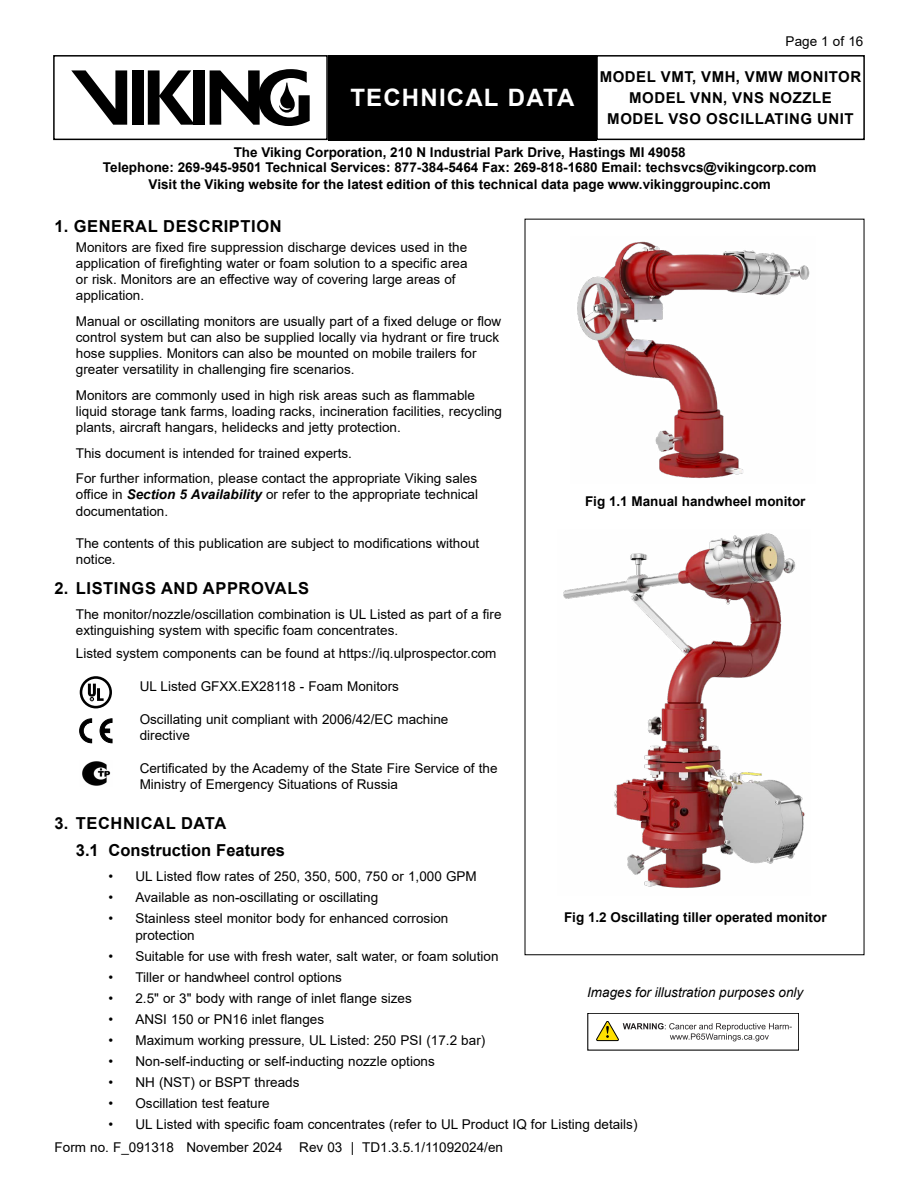
<style>
.page{position:relative;width:918px;height:1188px;background:#fff}
.page>*{position:absolute;margin:0;border:0;box-sizing:border-box;transform-origin:0 0}
.t1{font:700 24px "Arial";letter-spacing:.05em;color:#fff}
.t2{font:700 16.5px "Arial";letter-spacing:.035em;color:#000}
.t3{font:700 16.5px/27px "Arial";color:#000}
.t4{font:700 15px/21px "Arial";letter-spacing:.035em;color:#000;text-align:center}
.t5{font:13.5px/16.2px "Arial";color:#000}
.t6{font:700 13.5px/15.6px "Arial";color:#000;text-align:center}
.t7{font:italic 13.5px "Arial";color:#000}
.s1{font-weight:700;font-style:italic}
</style>
<div class="page">
<div style="left:596px;top:55px;width:269px;height:85px;border:2px solid #000"></div>
<div style="left:328px;top:55px;width:268px;height:85px;background:#000"></div>
<div style="left:193px;top:70px;width:12px;height:55px;background:#000"></div>
<div style="left:132px;top:70px;width:11px;height:55px;background:#000"></div>
<svg style="left:148px;top:70px;width:45px;height:55px"></svg>
<svg style="left:71px;top:70px;width:56px;height:55px"></svg>
<svg style="left:210px;top:69px;width:100px;height:57px"></svg>
<div style="left:53px;top:55px;width:275px;height:85px;border:2px solid #000"></div>
<img style="left:577px;top:241px;width:233px;height:238px">
<svg style="left:88px;top:684px;width:16px;height:17px"></svg>
<div style="left:80px;top:676px;width:32px;height:32px;border:3px solid #000;border-radius:50%"></div>
<svg style="left:80px;top:719px;width:12px;height:24px"></svg>
<svg style="left:100px;top:719px;width:12px;height:24px"></svg>
<img style="left:563px;top:533px;width:242px;height:355px">
<div style="left:588px;top:1013px;width:211px;height:37px;border:1px solid #000"></div>
<svg style="left:596px;top:1021px;width:196px;height:20px"></svg>
<img style="left:82px;top:761px;width:29px;height:25px">
<h1 class="t1" style="left:350px;top:81px;width:226px">TECHNICAL DATA</h1>
<p class="t5" style="left:786px;top:33px;width:79px">Page 1 of 16</p>
<p class="t4" style="left:600px;top:66px;width:263px">MODEL VMT, VMH, VMW MONITOR<br>MODEL VNN, VNS NOZZLE<br>MODEL VSO OSCILLATING UNIT</p>
<p class="t6" style="left:103px;top:145px;width:715px">The Viking Corporation, 210 N Industrial Park Drive, Hastings MI 49058<br>Telephone: 269-945-9501 Technical Services: 877-384-5464 Fax: 269-818-1680 Email: techsvcs@vikingcorp.com<br>Visit the Viking website for the latest edition of this technical data page www.vikinggroupinc.com</p>
<p class="t2" style="left:55px;top:215px;width:229px">1. GENERAL DESCRIPTION</p>
<p class="t5" style="left:76px;top:239px;width:393px">Monitors are fixed fire suppression discharge devices used in the application of firefighting water or foam solution to a specific area or risk. Monitors are an effective way of covering large areas of application.</p>
<p class="t5" style="left:76px;top:313px;width:427px">Manual or oscillating monitors are usually part of a fixed deluge or flow control system but can also be supplied locally via hydrant or fire truck hose supplies. Monitors can also be mounted on mobile trailers for greater versatility in challenging fire scenarios.</p>
<p class="t5" style="left:76px;top:387px;width:428px">Monitors are commonly used in high risk areas such as flammable liquid storage tank farms, loading racks, incineration facilities, recycling plants, aircraft hangars, helidecks and jetty protection.</p>
<p class="t5" style="left:76px;top:440px;width:403px;line-height:25.5px">This document is intended for trained experts.<br>For further information, please contact the appropriate Viking sales</p>
<p class="t5" style="left:76px;top:487px;width:404px">office in <span class="s1">Section 5 Availability</span> or refer to the appropriate technical documentation.</p>
<p class="t5" style="left:76px;top:535px;width:405px">The contents of this publication are subject to modifications without notice.</p>
<p class="t2" style="left:55px;top:576px;width:256px">2. LISTINGS AND APPROVALS</p>
<p class="t5" style="left:76px;top:606px;width:427px">The monitor/nozzle/oscillation combination is UL Listed as part of a fire extinguishing system with specific foam concentrates.</p>
<p class="t5" style="left:76px;top:645px;width:422px">Listed system components can be found at https://iq.ulprospector.com</p>
<p class="t5" style="left:140px;top:678px;width:261px">UL Listed GFXX.EX28118 - Foam Monitors</p>
<p class="t5" style="left:140px;top:711px;width:310px">Oscillating unit compliant with 2006/42/EC machine directive</p>
<p class="t5" style="left:140px;top:760px;width:359px">Certificated by the Academy of the State Fire Service of the<br>Ministry of Emergency Situations of Russia</p>
<p class="t3" style="left:76px;top:810px;width:211px;text-indent:-21px">3. TECHNICAL DATA<br>3.1 Construction Features</p>
<p class="t5" style="left:108px;top:868px;width:370px">• UL Listed flow rates of 250, 350, 500, 750 or 1,000 GPM</p>
<p class="t5" style="left:108px;top:889px;width:271px">• Available as non-oscillating or oscillating</p>
<p class="t5" style="left:135px;top:910px;width:314px;text-indent:-27px">• Stainless steel monitor body for enhanced corrosion protection</p>
<p class="t5" style="left:108px;top:948px;width:392px">• Suitable for use with fresh water, salt water, or foam solution</p>
<p class="t5" style="left:108px;top:969px;width:235px">• Tiller or handwheel control options</p>
<p class="t5" style="left:108px;top:990px;width:305px">• 2.5" or 3" body with range of inlet flange sizes</p>
<p class="t5" style="left:108px;top:1011px;width:217px">• ANSI 150 or PN16 inlet flanges</p>
<p class="t5" style="left:108px;top:1032px;width:378px">• Maximum working pressure, UL Listed: 250 PSI (17.2 bar)</p>
<p class="t5" style="left:108px;top:1053px;width:328px">• Non-self-inducting or self-inducting nozzle options</p>
<p class="t5" style="left:108px;top:1074px;width:193px">• NH (NST) or BSPT threads</p>
<p class="t5" style="left:108px;top:1095px;width:163px">• Oscillation test feature</p>
<p class="t5" style="left:108px;top:1116px;width:531px">• UL Listed with specific foam concentrates (refer to UL Product IQ for Listing details)</p>
<p class="t6" style="left:585px;top:494px;width:222px">Fig 1.1 Manual handwheel monitor</p>
<p class="t6" style="left:564px;top:910px;width:264px">Fig 1.2 Oscillating tiller operated monitor</p>
<p class="t7" style="left:587px;top:984px;width:218px">Images for illustration purposes only</p>
<p class="t5" style="left:55px;top:1139px;width:450px">Form no. F_091318 November 2024 Rev 03 | TD1.3.5.1/11092024/en</p>
</div>
